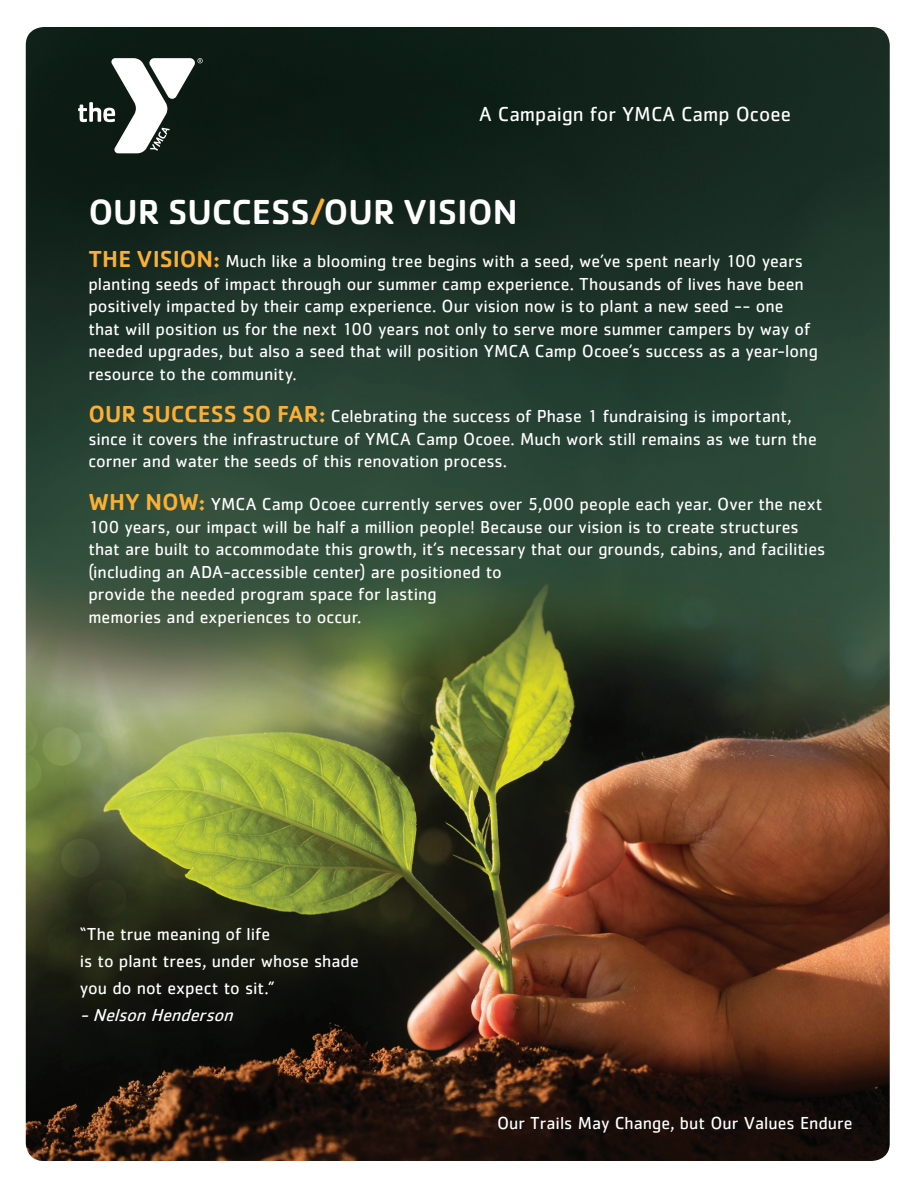
<style>
.page{position:relative;width:918px;height:1188px;background:#fff}
.page>*{position:absolute;margin:0;border:0;box-sizing:border-box;transform-origin:0 0}
.t1{font:500 36px "Cachet Std";letter-spacing:-.005em;color:#fff}
.t2{font:500 24px "Cachet Std";color:#fbb034}
.t3{font:21px "Cachet Std";color:#fff}
.t4{font:18px/22.5px "Cachet Std";color:#fff}
.t5{font:italic 18px "Cachet Std";color:#fff}
.s1{color:#fbb034}
.s2{font-weight:500;font-size:24px;color:#fbb034}
</style>
<div class="page">
<img style="left:26px;top:27px;width:864px;height:1134px">
<svg style="left:78px;top:58px;width:125px;height:95px"></svg>
<p class="t3" style="left:479px;top:102px;width:313px">A Campaign for YMCA Camp Ocoee</p>
<p class="t1" style="left:88px;top:190px;width:431px">OUR SUCCESS<span class="s1">/</span>OUR VISION</p>
<p class="t4" style="left:88px;top:250px;width:731px"><span class="s2">THE VISION:</span> Much like a blooming tree begins with a seed, we’ve spent nearly 100 years planting seeds of impact through our summer camp experience. Thousands of lives have been positively impacted by their camp experience. Our vision now is to plant a new seed -- one that will position us for the next 100 years not only to serve more summer campers by way of needed upgrades, but also a seed that will position YMCA Camp Ocoee’s success as a year-long resource to the community.</p>
<p class="t2" style="left:88px;top:400px;width:81px">OUR SUCCE</p>
<p class="t4" style="left:88px;top:405px;width:730px;text-indent:122px"><span class="s2">SS SO FAR:</span> Celebrating the success of Phase 1 fundraising is important, since it covers the infrastructure of YMCA Camp Ocoee. Much work still remains as we turn the corner and water the seeds of this renovation process.</p>
<p class="t4" style="left:88px;top:493px;width:739px"><span class="s2">WHY NOW:</span> YMCA Camp Ocoee currently serves over 5,000 people each year. Over the next 100 years, our impact will be half a million people! Because our vision is to create structures that are built to accommodate this growth, it’s necessary that our grounds, cabins, and facilities (including an ADA-accessible center) are positioned to<br>provide the needed program space for lasting<br>memories and experiences to occur.</p>
<p class="t4" style="left:80px;top:920px;width:281px;line-height:27px">“The true meaning of life<br>is to plant trees, under whose shade you do not expect to sit.”</p>
<p class="t5" style="left:80px;top:1005px;width:160px">-NelsonHenderson</p>
<p class="t4" style="left:497px;top:1111px;width:357px">Our Trails May Change, but Our Values Endure</p>
</div>
